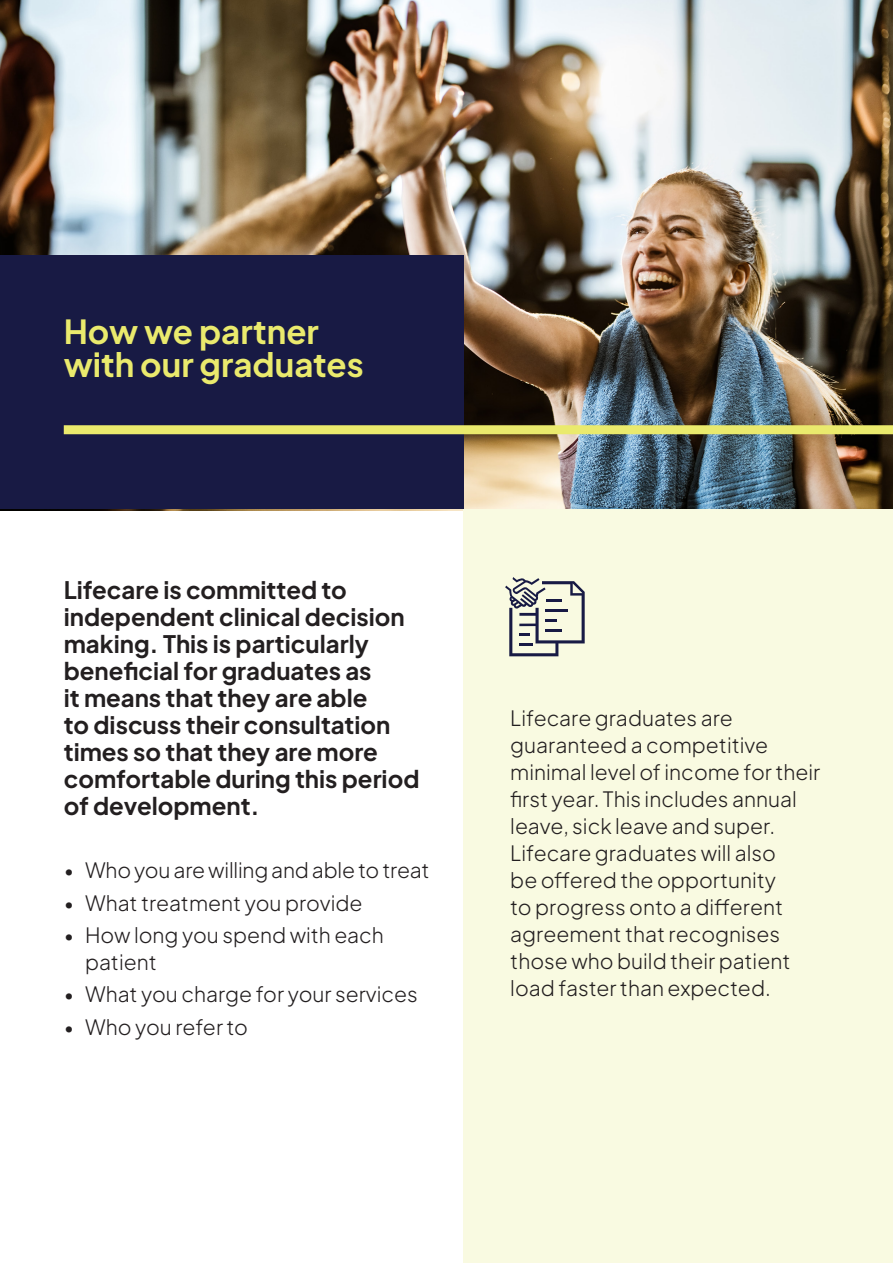
<style>
.page{position:relative;width:893px;height:1263px;background:#fff}
.page>*{position:absolute;margin:0;border:0;box-sizing:border-box;transform-origin:0 0}
.t1{font:700 33px/33px "Plus Jakarta Sans";color:#eaea6d}
.t2{font:700 24px/27px "Plus Jakarta Sans";color:#231f20}
.t3{font:300 21px/27px "Plus Jakarta Sans";color:#231f20}
</style>
<div class="page">
<img style="left:0;top:0;width:893px;height:510px">
<div style="left:463px;top:509px;width:430px;height:754px;background:#f9fae1"></div>
<div style="left:0;top:255px;width:463px;height:254px;background:#181a44"></div>
<div style="left:64px;top:425px;width:829px;height:9px;background:#eaea6d"></div>
<svg style="left:505px;top:577px;width:80px;height:79px"></svg>
<hr style="left:545px;top:629px;width:17px;height:3px;background:#181a44">
<hr style="left:546px;top:599px;width:16px;height:3px;background:#181a44">
<p class="t1" style="left:64px;top:311px;width:301px">How we partner with our graduates</p>
<p class="t2" style="left:64px;top:574px;width:357px">Lifecare is committed to independent clinical decision making. This is particularly beneficial for graduates as<br>it means that they are able<br>to discuss their consultation times so that they are more comfortable during this period of development.</p>
<p class="t3" style="left:64px;top:855px;width:367px">• Who you are willing and able to treat</p>
<p class="t3" style="left:64px;top:887px;width:300px">• What treatment you provide</p>
<p class="t3" style="left:85px;top:919px;width:300px;text-indent:-21px">• How long you spend with each patient</p>
<p class="t3" style="left:64px;top:979px;width:356px">• What you charge for your services</p>
<p class="t3" style="left:64px;top:1011px;width:186px">• Who you refer to</p>
<p class="t3" style="left:510px;top:703px;width:312px">Lifecare graduates are guaranteed a competitive minimal level of income for their first year. This includes annual leave, sick leave and super.<br>Lifecare graduates will also<br>be offered the opportunity<br>to progress onto a different agreement that recognises those who build their patient load faster than expected.</p>
</div>
